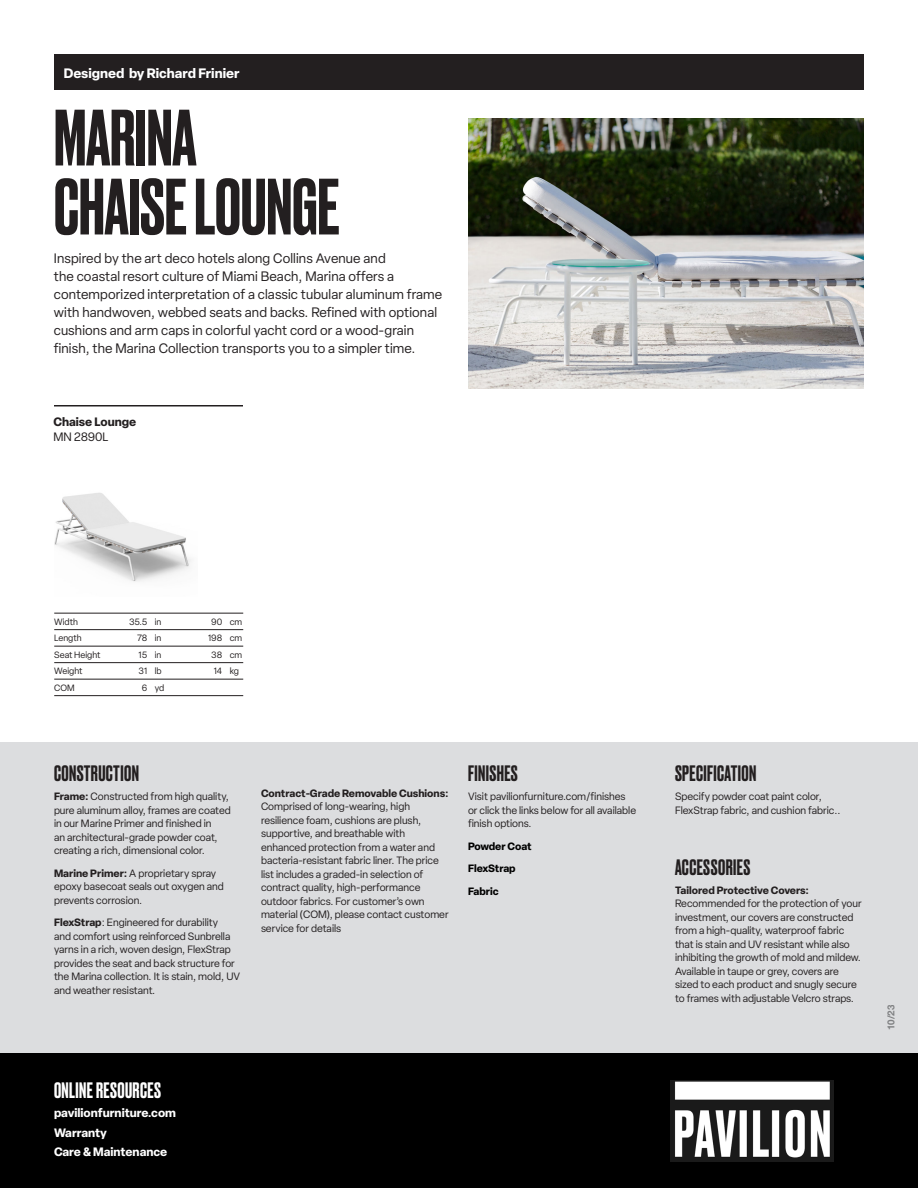
<style>
.page{position:relative;width:918px;height:1188px;background:#fff}
.page>*{position:absolute;margin:0;border:0;box-sizing:border-box;transform-origin:0 0}
.t1{font:500 75px/69px "Druk";color:#231f20}
.Subhead{font:500 21px "Druk";letter-spacing:.02em;color:#231f20}
.t2{font:500 21px "Druk";letter-spacing:.02em;color:#fff}
.Intro_Description{font:13.5px/18px "Elza";letter-spacing:.01em;color:#231f20}
.designer_name_new{font:700 13.5px "Elza";color:#fff}
.t3{font:700 12px/19.5px "Elza";color:#fff}
.Product_Name{font:700 12px "Elza";color:#231f20}
.Product_skewNumber{font:12px "Elza";color:#231f20}
.Body_2{font:10.5px/13.5px "Elza";color:#231f20}
.Subhead-2{font:10.5px/13.5px "Elza";color:#231f20}
.Body_2-2{font:700 10.5px "Elza";color:#000}
.t4{font:700 9.75px "Helvetica Neue LT Std";color:#57585a}
.DIMS_with_Tabs2{font:9px "Elza";color:#231f20}
.s1{font-weight:700}
</style>
<div class="page">
<div style="left:0;top:1053px;width:918px;height:135px;background:#000"></div>
<img style="left:670px;top:1081px;width:164px;height:81px">
<div style="left:0;top:742px;width:918px;height:311px;background:#dcdddf"></div>
<div style="left:55px;top:54px;width:809px;height:36px;background:#231f20"></div>
<img style="left:54px;top:493px;width:137px;height:89px">
<hr style="left:54px;top:613px;width:189px;height:1px;background:#231f20">
<hr style="left:54px;top:629px;width:189px;height:1px;background:#231f20">
<hr style="left:54px;top:646px;width:189px;height:1px;background:#231f20">
<hr style="left:54px;top:662px;width:189px;height:1px;background:#231f20">
<hr style="left:54px;top:679px;width:189px;height:1px;background:#231f20">
<hr style="left:54px;top:695px;width:189px;height:1px;background:#231f20">
<img style="left:468px;top:119px;width:396px;height:270px">
<hr style="left:54px;top:405px;width:189px;height:1px;background:#231f20">
<p class="designer_name_new" style="left:64px;top:63px;width:177px">Designed by Richard Frinier</p>
<p class="t1" style="left:54px;top:100px;width:287px">MARINA<br>CHAISE LOUNGE</p>
<p class="Intro_Description" style="left:54px;top:249px;width:390px">Inspired by the art deco hotels along Collins Avenue and<br>the coastal resort culture of Miami Beach, Marina offers a contemporized interpretation of a classic tubular aluminum frame with handwoven, webbed seats and backs. Refined with optional cushions and arm caps in colorful yacht cord or a wood-grain finish, the Marina Collection transports you to a simpler time.</p>
<p class="Product_Name" style="left:53px;top:413px;width:84px">Chaise Lounge</p>
<p class="Product_skewNumber" style="left:53px;top:429px;width:57px">MN 2890L</p>
<p class="DIMS_with_Tabs2" style="left:54px;top:615px;width:25px">Width</p>
<p class="DIMS_with_Tabs2" style="left:129px;top:615px;width:34px">35.5 in</p>
<p class="DIMS_with_Tabs2" style="left:211px;top:615px;width:32px">90 cm</p>
<p class="DIMS_with_Tabs2" style="left:54px;top:632px;width:29px">Length</p>
<p class="DIMS_with_Tabs2" style="left:137px;top:632px;width:26px">78 in</p>
<p class="DIMS_with_Tabs2" style="left:208px;top:632px;width:36px">198 cm</p>
<p class="DIMS_with_Tabs2" style="left:54px;top:648px;width:48px">Seat Height</p>
<p class="DIMS_with_Tabs2" style="left:139px;top:648px;width:24px">15 in</p>
<p class="DIMS_with_Tabs2" style="left:211px;top:648px;width:32px">38 cm</p>
<p class="DIMS_with_Tabs2" style="left:54px;top:665px;width:30px">Weight</p>
<p class="DIMS_with_Tabs2" style="left:139px;top:665px;width:25px">31 lb</p>
<p class="DIMS_with_Tabs2" style="left:214px;top:665px;width:27px">14 kg</p>
<p class="DIMS_with_Tabs2" style="left:54px;top:681px;width:22px">COM</p>
<p class="DIMS_with_Tabs2" style="left:142px;top:681px;width:24px">6 yd</p>
<p class="Subhead" style="left:54px;top:759px;width:86px">CONSTRUCTION</p>
<p class="Body_2" style="left:54px;top:790px;width:178px"><span class="s1">Frame:</span> Constructed from high quality, pure aluminum alloy, frames are coated in our Marine Primer and finished in<br>an architectural-grade powder coat, creating a rich, dimensional color.</p>
<p class="Body_2" style="left:54px;top:866px;width:171px"><span class="s1">Marine Primer:</span> A proprietary spray epoxy basecoat seals out oxygen and prevents corrosion.</p>
<p class="Body_2" style="left:54px;top:916px;width:188px"><span class="s1">FlexStrap</span>: Engineered for durability<br>and comfort using reinforced Sunbrella yarns in a rich, woven design, FlexStrap provides the seat and back structure for the Marina collection. It is stain, mold, UV and weather resistant.</p>
<p class="Body_2" style="left:261px;top:786px;width:189px"><span class="s1">Contract-Grade Removable Cushions:<br></span>Comprised of long-wearing, high resilience foam, cushions are plush, supportive, and breathable with enhanced protection from a water and bacteria-resistant fabric liner. The price list includes a graded-in selection of contract quality, high-performance outdoor fabrics. For customer’s own material (COM), please contact customer service for details</p>
<p class="Subhead" style="left:468px;top:759px;width:51px">FINISHES</p>
<p class="Body_2" style="left:468px;top:790px;width:170px">Visit pavilionfurniture.com/finishes or click the links below for all available finish options.</p>
<p class="Body_2-2" style="left:468px;top:838px;width:65px">Powder Coat</p>
<p class="Body_2-2" style="left:468px;top:861px;width:49px">FlexStrap</p>
<p class="Body_2-2" style="left:468px;top:883px;width:32px">Fabric</p>
<h2 class="t2" style="left:54px;top:1076px;width:108px">ONLINE RESOURCES</h2>
<p class="t3" style="left:54px;top:1103px;width:124px">pavilionfurniture.com<br>Warranty<br>Care &amp; Maintenance</p>
<p class="Subhead" style="left:675px;top:759px;width:83px">SPECIFICATION</p>
<p class="Subhead-2" style="left:675px;top:790px;width:167px">Specify powder coat paint color,<br>FlexStrap fabric, and cushion fabric..</p>
<p class="Subhead" style="left:675px;top:853px;width:77px">ACCESSORIES</p>
<p class="Body_2" style="left:675px;top:883px;width:188px"><span class="s1">Tailored Protective Covers:<br></span>Recommended for the protection of your investment, our covers are constructed from a high-quality, waterproof fabric that is stain and UV resistant while also inhibiting the growth of mold and mildew.<br>Available in taupe or grey, covers are sized to each product and snugly secure to frames with adjustable Velcro straps.</p>
<p class="t4" style="left:885px;top:1030px;width:27px;rotate:-90deg">10/23</p>
</div>
